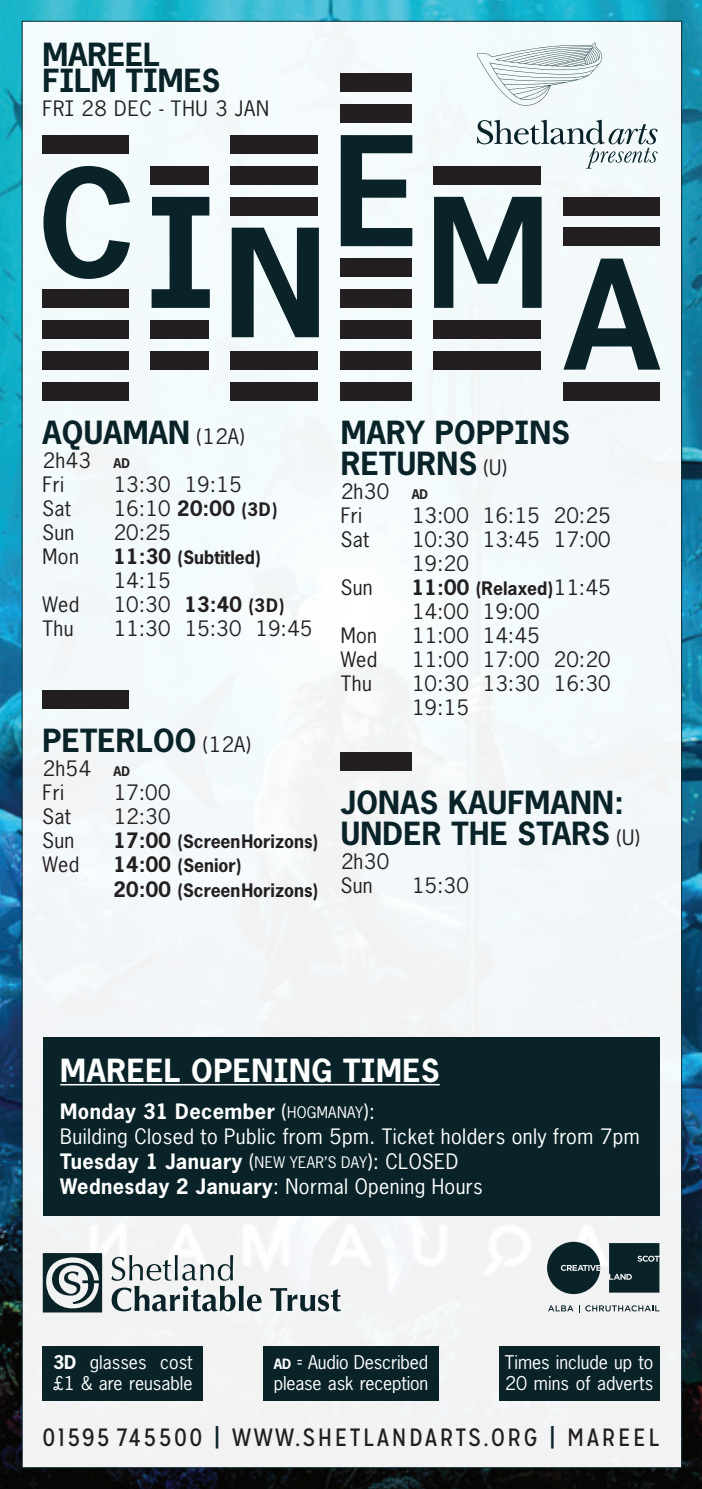
<style>
.page{position:relative;width:702px;height:1489px;background:#fff}
.page>*{position:absolute;margin:0;border:0;box-sizing:border-box;transform-origin:0 0}
.t1{font:700 30px/30.8px "Agate Text MW";letter-spacing:.01em;color:#092329}
.t2{font:700 30px "Agate Text MW";letter-spacing:.02em;color:#fff}
.t3{font:25px "Mission Gothic";letter-spacing:.1em;color:#231f20}
.t4{font:20px/24px "Agate Text MW";letter-spacing:.02em;color:#231f20}
.t5{font:20px/25px "Agate Text MW";letter-spacing:.02em;color:#fff}
.t6{font:20px "Agate Text MW";letter-spacing:.04em;color:#231f20}
.t7{font:17.75px/21.2px "Agate Text MW";color:#fff}
.t8{font:17.75px/21.5px "Agate Text MW";color:#fff;scale:.5 1}
.t9{font:700 17.5px/24px "Agate Text MW";color:#231f20}
.s1{font-weight:400;font-size:20px;color:#231f20}
.s2{font-weight:700;font-size:12.5px}
.s3{font-weight:700}
.s4{font-weight:700;font-size:17.5px}
.s5{font-size:20px}
.s6{font-weight:400;font-size:20px}
.s7{font-size:15px}
.s8{color:#092329}
.s9{font-weight:700;font-size:13.25px}
</style>
<div class="page">
<img style="left:0;top:0;width:702px;height:1488px">
<div style="left:22px;top:21px;width:660px;height:1446px;background:#f3f8fa;border:1px solid #092329"></div>
<svg style="left:477px;top:42px;width:125px;height:64px"></svg>
<svg style="left:477px;top:120px;width:180px;height:15px"></svg>
<div style="left:340px;top:104px;width:71px;height:19px;background:#231f20"></div>
<div style="left:340px;top:73px;width:71px;height:19px;background:#231f20"></div>
<div style="left:231px;top:382px;width:87px;height:18px;background:#231f20"></div>
<div style="left:340px;top:382px;width:71px;height:18px;background:#231f20"></div>
<div style="left:340px;top:752px;width:71px;height:19px;background:#231f20"></div>
<svg style="left:43px;top:135px;width:617px;height:234px"></svg>
<div style="left:562px;top:382px;width:97px;height:18px;background:#231f20"></div>
<div style="left:43px;top:320px;width:86px;height:19px;background:#231f20"></div>
<div style="left:43px;top:351px;width:86px;height:18px;background:#231f20"></div>
<div style="left:43px;top:382px;width:86px;height:18px;background:#231f20"></div>
<div style="left:43px;top:690px;width:86px;height:19px;background:#231f20"></div>
<div style="left:263px;top:1346px;width:176px;height:54px;background:#092329"></div>
<div style="left:498px;top:1346px;width:161px;height:54px;background:#092329"></div>
<div style="left:43px;top:1346px;width:160px;height:54px;background:#092329"></div>
<svg style="left:547px;top:1241px;width:112px;height:52px"></svg>
<svg style="left:548px;top:1305px;width:25px;height:6px"></svg>
<svg style="left:579px;top:1305px;width:80px;height:7px"></svg>
<svg style="left:43px;top:1252px;width:59px;height:60px"></svg>
<svg style="left:111px;top:1254px;width:150px;height:57px"></svg>
<svg style="left:270px;top:1288px;width:71px;height:23px"></svg>
<div style="left:43px;top:1037px;width:616px;height:178px;background:#092329"></div>
<hr style="left:60px;top:1083px;width:379px;height:2px;background:#fff">
<h1 class="t1" style="left:43px;top:41px;width:179px;line-height:26px">MAREEL<br>FILM TIMES</h1>
<p class="t6" style="left:43px;top:95px;width:228px">FRI 28 DEC - THU 3 JAN</p>
<h1 class="t1" style="left:43px;top:416px;width:203px">AQUAMAN <span class="s1">(12A)</span></h1>
<p class="t4" style="left:43px;top:447px;width:89px">2h43 <span class="s2">AD<br></span>Fri</p>
<p class="t4" style="left:113px;top:471px;width:129px">13:30 19:15</p>
<p class="t4" style="left:43px;top:495px;width:30px">Sat</p>
<p class="t4" style="left:113px;top:495px;width:165px">16:10 <span class="s3">20:00</span> <span class="s4">(3D)</span></p>
<p class="t4" style="left:43px;top:519px;width:33px">Sun</p>
<p class="t4" style="left:113px;top:519px;width:59px">20:25</p>
<p class="t4" style="left:43px;top:543px;width:38px">Mon</p>
<p class="t9" style="left:113px;top:544px;width:149px"><span class="s5">11:30</span> (Subtitled)</p>
<p class="t4" style="left:113px;top:567px;width:59px">14:15</p>
<p class="t4" style="left:43px;top:591px;width:38px">Wed</p>
<p class="t4" style="left:113px;top:591px;width:173px">10:30 <span class="s3">13:40</span> <span class="s4">(3D)</span></p>
<p class="t4" style="left:43px;top:615px;width:33px">Thu</p>
<p class="t4" style="left:113px;top:615px;width:200px">11:30 15:30 19:45</p>
<h1 class="t1" style="left:43px;top:725px;width:210px">PETERLOO <span class="s1">(12A)</span></h1>
<p class="t4" style="left:43px;top:756px;width:89px">2h54 <span class="s2">AD<br></span>Fri</p>
<p class="t4" style="left:113px;top:780px;width:59px">17:00</p>
<p class="t4" style="left:43px;top:804px;width:30px">Sat</p>
<p class="t4" style="left:113px;top:804px;width:59px">12:30</p>
<p class="t4" style="left:43px;top:828px;width:33px">Sun</p>
<p class="t9" style="left:113px;top:829px;width:206px"><span class="s5">17:00</span> (ScreenHorizons)</p>
<p class="t4" style="left:43px;top:852px;width:38px">Wed</p>
<p class="t9" style="left:113px;top:853px;width:206px"><span class="s5">14:00</span> (Senior)<br><span class="s5">20:00</span> (ScreenHorizons)</p>
<h1 class="t1" style="left:341px;top:416px;width:231px">MARY POPPINS<br>RETURNS <span class="s1">(U)</span></h1>
<p class="t4" style="left:341px;top:478px;width:89px">2h30 <span class="s2">AD<br></span>Fri</p>
<p class="t4" style="left:411px;top:502px;width:200px">13:00 16:15 20:25</p>
<p class="t4" style="left:341px;top:526px;width:30px">Sat</p>
<p class="t4" style="left:411px;top:526px;width:200px">10:30 13:45 17:00<br>19:20</p>
<p class="t4" style="left:341px;top:574px;width:33px">Sun</p>
<p class="t9" style="left:411px;top:575px;width:200px"><span class="s5">11:00</span> (Relaxed)<span class="s6">11:45</span></p>
<p class="t4" style="left:411px;top:598px;width:129px">14:00 19:00</p>
<p class="t4" style="left:341px;top:622px;width:38px">Mon</p>
<p class="t4" style="left:411px;top:622px;width:129px">11:00 14:45</p>
<p class="t4" style="left:341px;top:646px;width:38px">Wed</p>
<p class="t4" style="left:411px;top:646px;width:200px">11:00 17:00 20:20</p>
<p class="t4" style="left:341px;top:670px;width:33px">Thu</p>
<p class="t4" style="left:411px;top:670px;width:200px">10:30 13:30 16:30<br>19:15</p>
<h1 class="t1" style="left:341px;top:786px;width:301px">JONAS KAUFMANN:<br>UNDER THE STARS <span class="s1">(U)</span></h1>
<p class="t4" style="left:341px;top:848px;width:50px">2h30<br>Sun</p>
<p class="t4" style="left:411px;top:872px;width:59px">15:30</p>
<h1 class="t2" style="left:60px;top:1050px;width:381px">MAREEL OPENING TIMES</h1>
<p class="t5" style="left:60px;top:1098px;width:580px"><span class="s3">Monday 31 December</span> (<span class="s7">HOGMANAY</span>):<br>Building Closed to Public from 5pm. Ticket holders only from 7pm <span class="s3">Tuesday 1 January</span> (<span class="s7">NEW YEAR’S DAY</span>): CLOSED<br><span class="s3">Wednesday 2 January</span>: Normal Opening Hours</p>
<p class="t7" style="left:53px;top:1350px;width:141px"><span class="s3">3D</span> glasses cost £1 &amp; are reusable</p>
<p class="t3" style="left:43px;top:1422px;width:618px">01595 745500 <span class="s8">|</span> WWW.SHETLANDARTS.ORG <span class="s8">|</span> MAREEL</p>
<p class="t8" style="left:274px;top:1350px;width:310px"><span class="s9">AD</span> = Audio Described please ask reception</p>
<p class="t7" style="left:505px;top:1350px;width:150px">Times include up to<br>20 mins of adverts</p>
</div>
